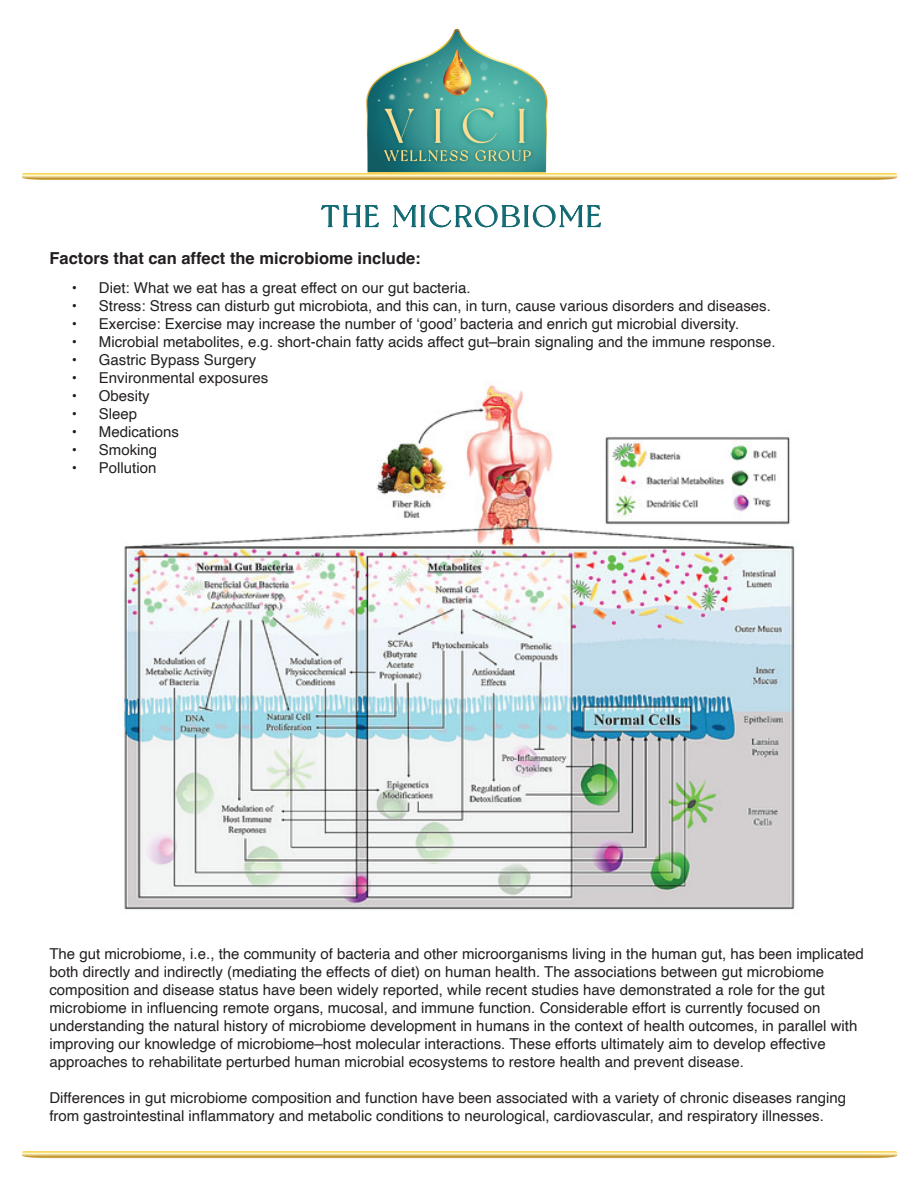
<style>
.page{position:relative;width:918px;height:1188px;background:#fff}
.page>*{position:absolute;margin:0;border:0;box-sizing:border-box;transform-origin:0 0}
.t1{font:30px "New York";letter-spacing:.1em;color:#0e6770}
.t2{font:700 16.5px "Helvetica";color:#231f20}
.t3{font:15px/18px "Helvetica";color:#231f20}
</style>
<div class="page">
<img style="left:366px;top:28px;width:182px;height:145px">
<img style="left:122px;top:385px;width:673px;height:525px">
<svg style="left:321px;top:205px;width:58px;height:22px"></svg>
<svg style="left:393px;top:204px;width:208px;height:24px"></svg>
<svg style="left:22px;top:173px;width:875px;height:7px;background:#e5c874"></svg>
<svg style="left:22px;top:1151px;width:875px;height:7px;background:#e6c976"></svg>
<h1 class="t1" style="left:321px;top:198px;width:282px">THE MICROBIOME</h1>
<p class="t2" style="left:49px;top:249px;width:373px">Factors that can affect the microbiome include:</p>
<p class="t3" style="left:72px;top:279px;width:400px">• Diet: What we eat has a great effect on our gut bacteria.</p>
<p class="t3" style="left:72px;top:297px;width:700px">• Stress: Stress can disturb gut microbiota, and this can, in turn, cause various disorders and diseases.</p>
<p class="t3" style="left:72px;top:315px;width:669px">• Exercise: Exercise may increase the number of ‘good’ bacteria and enrich gut microbial diversity.</p>
<p class="t3" style="left:72px;top:333px;width:705px">• Microbial metabolites, e.g. short-chain fatty acids affect gut–brain signaling and the immune response.</p>
<p class="t3" style="left:72px;top:351px;width:186px">• Gastric Bypass Surgery</p>
<p class="t3" style="left:72px;top:369px;width:198px">• Environmental exposures</p>
<p class="t3" style="left:72px;top:387px;width:79px">• Obesity</p>
<p class="t3" style="left:72px;top:405px;width:67px">• Sleep</p>
<p class="t3" style="left:72px;top:423px;width:109px">• Medications</p>
<p class="t3" style="left:72px;top:441px;width:87px">• Smoking</p>
<p class="t3" style="left:72px;top:459px;width:86px">• Pollution</p>
<p class="t3" style="left:49px;top:945px;width:816px">The gut microbiome, i.e., the community of bacteria and other microorganisms living in the human gut, has been implicated both directly and indirectly (mediating the effects of diet) on human health. The associations between gut microbiome composition and disease status have been widely reported, while recent studies have demonstrated a role for the gut microbiome in influencing remote organs, mucosal, and immune function. Considerable effort is currently focused on understanding the natural history of microbiome development in humans in the context of health outcomes, in parallel with improving our knowledge of microbiome–host molecular interactions. These efforts ultimately aim to develop effective approaches to rehabilitate perturbed human microbial ecosystems to restore health and prevent disease.</p>
<p class="t3" style="left:49px;top:1089px;width:798px">Differences in gut microbiome composition and function have been associated with a variety of chronic diseases ranging from gastrointestinal inflammatory and metabolic conditions to neurological, cardiovascular, and respiratory illnesses.</p>
</div>
